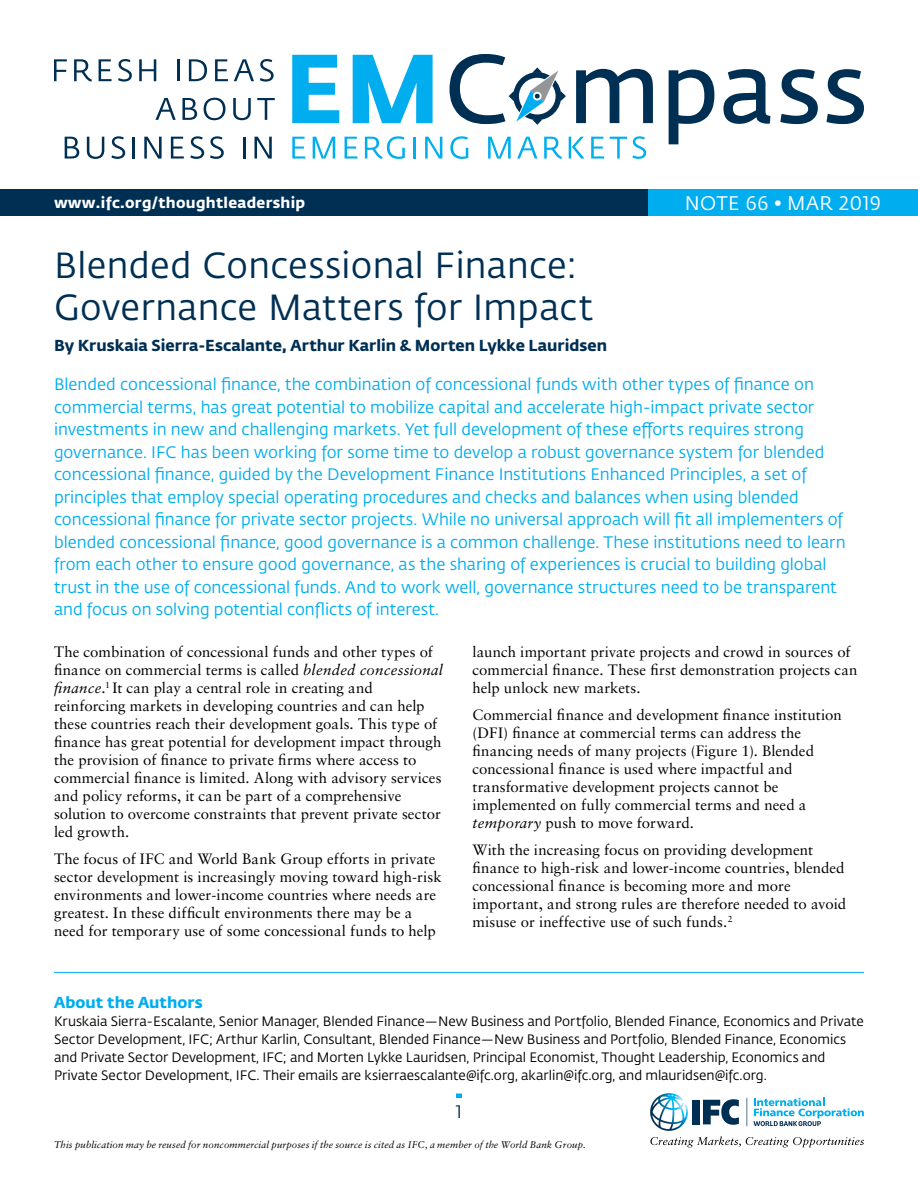
<style>
.page{position:relative;width:918px;height:1188px;background:#fff}
.page>*{position:absolute;margin:0;border:0;box-sizing:border-box;transform-origin:0 0}
.t1{font:36px/42px "Fedra Sans Std";letter-spacing:.01em;color:#002f54}
.t2{font:19.5px "Fedra Sans Std";letter-spacing:.02em;color:#fff}
.t3{font:18px "Fedra Sans Std";color:#002f54}
.t4{font:16.5px/22.5px "Fedra Sans Std";color:#00aeef}
.t5{font:700 15.75px "Fedra Sans Std";color:#002f54}
.t6{font:700 15.75px "Fedra Sans Std";color:#00aeef}
.t7{font:15px/18px "Sabon LT Std";letter-spacing:.005em;color:#000}
.t8{font:700 15px "Fedra Sans Std";letter-spacing:.02em;color:#fff}
.t9{font:13.5px/18px "Fedra Sans Std";color:#000}
.t10{font:italic 9.75px "Sabon LT Std";letter-spacing:.01em;color:#000}
.s1{font-style:italic}
</style>
<div class="page">
<svg style="left:650px;top:1093px;width:214px;height:55px"></svg>
<svg style="left:456px;top:1094px;width:6px;height:4px"></svg>
<svg style="left:292px;top:55px;width:47px;height:68px"></svg>
<svg style="left:353px;top:55px;width:80px;height:68px"></svg>
<svg style="left:292px;top:137px;width:13px;height:22px"></svg>
<svg style="left:313px;top:137px;width:22px;height:22px"></svg>
<svg style="left:345px;top:137px;width:13px;height:22px"></svg>
<svg style="left:365px;top:136px;width:40px;height:23px"></svg>
<hr style="left:413px;top:137px;width:3px;height:22px;background:#00aeef">
<svg style="left:425px;top:137px;width:17px;height:22px"></svg>
<svg style="left:450px;top:136px;width:18px;height:23px"></svg>
<svg style="left:488px;top:137px;width:23px;height:22px"></svg>
<svg style="left:517px;top:137px;width:20px;height:22px"></svg>
<svg style="left:544px;top:137px;width:18px;height:22px"></svg>
<svg style="left:569px;top:137px;width:16px;height:22px"></svg>
<svg style="left:591px;top:137px;width:13px;height:22px"></svg>
<svg style="left:610px;top:136px;width:36px;height:23px"></svg>
<svg style="left:54px;top:59px;width:13px;height:22px"></svg>
<svg style="left:74px;top:59px;width:18px;height:23px"></svg>
<svg style="left:99px;top:59px;width:13px;height:22px"></svg>
<svg style="left:118px;top:59px;width:14px;height:23px"></svg>
<svg style="left:139px;top:59px;width:17px;height:22px"></svg>
<hr style="left:177px;top:59px;width:3px;height:22px;background:#002f54">
<svg style="left:189px;top:59px;width:18px;height:22px"></svg>
<svg style="left:215px;top:59px;width:13px;height:22px"></svg>
<svg style="left:234px;top:59px;width:20px;height:22px"></svg>
<svg style="left:260px;top:59px;width:14px;height:23px"></svg>
<svg style="left:155px;top:98px;width:21px;height:22px"></svg>
<svg style="left:182px;top:98px;width:15px;height:22px"></svg>
<svg style="left:204px;top:98px;width:21px;height:22px"></svg>
<svg style="left:233px;top:98px;width:18px;height:22px"></svg>
<svg style="left:257px;top:98px;width:18px;height:22px"></svg>
<svg style="left:65px;top:137px;width:14px;height:22px"></svg>
<svg style="left:87px;top:137px;width:17px;height:22px"></svg>
<svg style="left:111px;top:136px;width:14px;height:23px"></svg>
<hr style="left:133px;top:137px;width:2px;height:22px;background:#002f54">
<svg style="left:144px;top:137px;width:18px;height:22px"></svg>
<svg style="left:171px;top:137px;width:13px;height:22px"></svg>
<svg style="left:190px;top:136px;width:14px;height:23px"></svg>
<svg style="left:210px;top:136px;width:14px;height:23px"></svg>
<hr style="left:243px;top:137px;width:2px;height:22px;background:#002f54">
<svg style="left:255px;top:137px;width:17px;height:22px"></svg>
<svg style="left:576px;top:69px;width:77px;height:54px"></svg>
<svg style="left:669px;top:70px;width:45px;height:74px"></svg>
<svg style="left:723px;top:69px;width:47px;height:55px"></svg>
<svg style="left:780px;top:69px;width:38px;height:55px"></svg>
<svg style="left:827px;top:69px;width:37px;height:55px"></svg>
<svg style="left:450px;top:54px;width:116px;height:71px"></svg>
<div style="left:0;top:189px;width:918px;height:27px;background:#00aeef"></div>
<div style="left:0;top:189px;width:648px;height:27px;background:#002f54"></div>
<hr style="left:54px;top:972px;width:810px;height:1px;background:#00aeef">
<p class="t8" style="left:54px;top:193px;width:253px">www.ifc.org/thoughtleadership</p>
<h2 class="t2" style="left:685px;top:192px;width:198px">NOTE 66 • MAR 2019</h2>
<h1 class="t1" style="left:54px;top:245px;width:541px">Blended Concessional Finance:<br>Governance Matters for Impact</h1>
<p class="t5" style="left:54px;top:335px;width:555px">By Kruskaia Sierra-Escalante, Arthur Karlin &amp; Morten Lykke Lauridsen</p>
<p class="t4" style="left:54px;top:373px;width:793px">Blended concessional finance, the combination of concessional funds with other types of finance on commercial terms, has great potential to mobilize capital and accelerate high-impact private sector investments in new and challenging markets. Yet full development of these efforts requires strong governance. IFC has been working for some time to develop a robust governance system for blended concessional finance, guided by the Development Finance Institutions Enhanced Principles, a set of principles that employ special operating procedures and checks and balances when using blended concessional finance for private sector projects. While no universal approach will fit all implementers of blended concessional finance, good governance is a common challenge. These institutions need to learn from each other to ensure good governance, as the sharing of experiences is crucial to building global trust in the use of concessional funds. And to work well, governance structures need to be transparent and focus on solving potential conflicts of interest.</p>
<p class="t7" style="left:54px;top:643px;width:391px">The combination of concessional funds and other types of finance on commercial terms is called <span class="s1">blended concessional finance</span>.<sup>1</sup> It can play a central role in creating and reinforcing markets in developing countries and can help these countries reach their development goals. This type of finance has great potential for development impact through the provision of finance to private firms where access to commercial finance is limited. Along with advisory services and policy reforms, it can be part of a comprehensive solution to overcome constraints that prevent private sector led growth.</p>
<p class="t7" style="left:54px;top:850px;width:389px">The focus of IFC and World Bank Group efforts in private sector development is increasingly moving toward high-risk environments and lower-income countries where needs are greatest. In these difficult environments there may be a need for temporary use of some concessional funds to help</p>
<p class="t7" style="left:472px;top:643px;width:387px">launch important private projects and crowd in sources of commercial finance. These first demonstration projects can help unlock new markets.</p>
<p class="t7" style="left:472px;top:706px;width:371px">Commercial finance and development finance institution (DFI) finance at commercial terms can address the financing needs of many projects (Figure 1). Blended concessional finance is used where impactful and transformative development projects cannot be implemented on fully commercial terms and need a <span class="s1">temporary</span> push to move forward.</p>
<p class="t7" style="left:472px;top:841px;width:375px">With the increasing focus on providing development finance to high-risk and lower-income countries, blended concessional finance is becoming more and more important, and strong rules are therefore needed to avoid misuse or ineffective use of such funds.<sup>2</sup></p>
<p class="t6" style="left:54px;top:992px;width:150px">About the Authors</p>
<p class="t9" style="left:54px;top:1012px;width:811px">Kruskaia Sierra-Escalante, Senior Manager, Blended Finance—New Business and Portfolio, Blended Finance, Economics and Private Sector Development, IFC; Arthur Karlin, Consultant, Blended Finance—New Business and Portfolio, Blended Finance, Economics and Private Sector Development, IFC; and Morten Lykke Lauridsen, Principal Economist, Thought Leadership, Economics and Private Sector Development, IFC. Their emails are ksierraescalante@ifc.org, akarlin@ifc.org, and mlauridsen@ifc.org.</p>
<p class="t3" style="left:456px;top:1101px;width:8px">1</p>
<p class="t10" style="left:54px;top:1138px;width:533px">This publication may be reused for noncommercial purposes if the source is cited as IFC, a member of the World Bank Group.</p>
</div>
